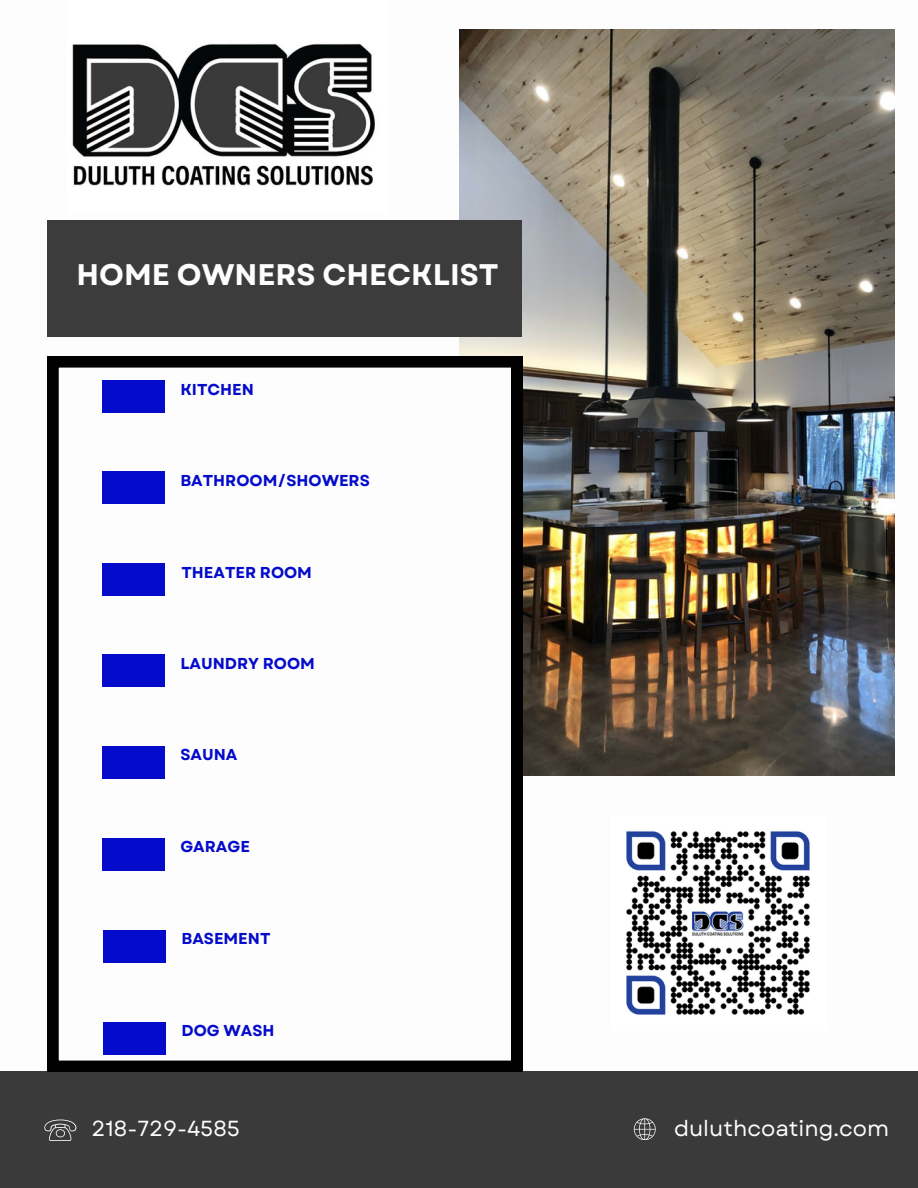
<style>
.page{position:relative;width:918px;height:1188px;background:#fff}
.page>*{position:absolute;margin:0;border:0;box-sizing:border-box;transform-origin:0 0}
.t1{font:700 29.85px "Garet";color:#fdfdfd}
.t2{font:21.75px "Garet";color:#fdfdfd}
.t3{font:700 15.75px "Garet";color:#040bcb}
</style>
<div class="page">
<img style="left:459px;top:29px;width:435px;height:746px">
<div style="left:0;top:1072px;width:918px;height:116px;background:#3a3a3a"></div>
<div style="left:47px;top:220px;width:475px;height:117px;background:#3c3c3c"></div>
<svg style="left:47px;top:356px;width:475px;height:716px"></svg>
<img style="left:72px;top:43px;width:303px;height:143px">
<svg style="left:44px;top:1120px;width:33px;height:21px"></svg>
<svg style="left:634px;top:1118px;width:21px;height:22px"></svg>
<img style="left:626px;top:831px;width:184px;height:184px">
<div style="left:103px;top:381px;width:62px;height:32px;background:#040bcb"></div>
<div style="left:103px;top:472px;width:62px;height:32px;background:#040bcb"></div>
<div style="left:103px;top:563px;width:62px;height:32px;background:#040bcb"></div>
<div style="left:103px;top:655px;width:62px;height:32px;background:#040bcb"></div>
<div style="left:103px;top:746px;width:62px;height:32px;background:#040bcb"></div>
<div style="left:103px;top:839px;width:62px;height:32px;background:#040bcb"></div>
<div style="left:103px;top:930px;width:62px;height:32px;background:#040bcb"></div>
<div style="left:103px;top:1023px;width:62px;height:32px;background:#040bcb"></div>
<p class="t1" style="left:77px;top:253px;width:424px">HOME OWNERS CHECKLIST</p>
<p class="t3" style="left:180px;top:378px;width:75px">KITCHEN</p>
<p class="t3" style="left:180px;top:469px;width:191px">BATHROOM/SHOWERS</p>
<p class="t3" style="left:181px;top:561px;width:132px">THEATER ROOM</p>
<p class="t3" style="left:180px;top:652px;width:136px">LAUNDRY ROOM</p>
<p class="t3" style="left:180px;top:744px;width:59px">SAUNA</p>
<p class="t3" style="left:180px;top:835px;width:71px">GARAGE</p>
<p class="t3" style="left:181px;top:928px;width:91px">BASEMENT</p>
<h2 class="t3" style="left:181px;top:1019px;width:94px">DOG WASH</h2>
<p class="t2" style="left:92px;top:1113px;width:150px">218-729-4585</p>
<h1 class="t2" style="left:674px;top:1113px;width:217px">duluthcoating.com</h1>
</div>
